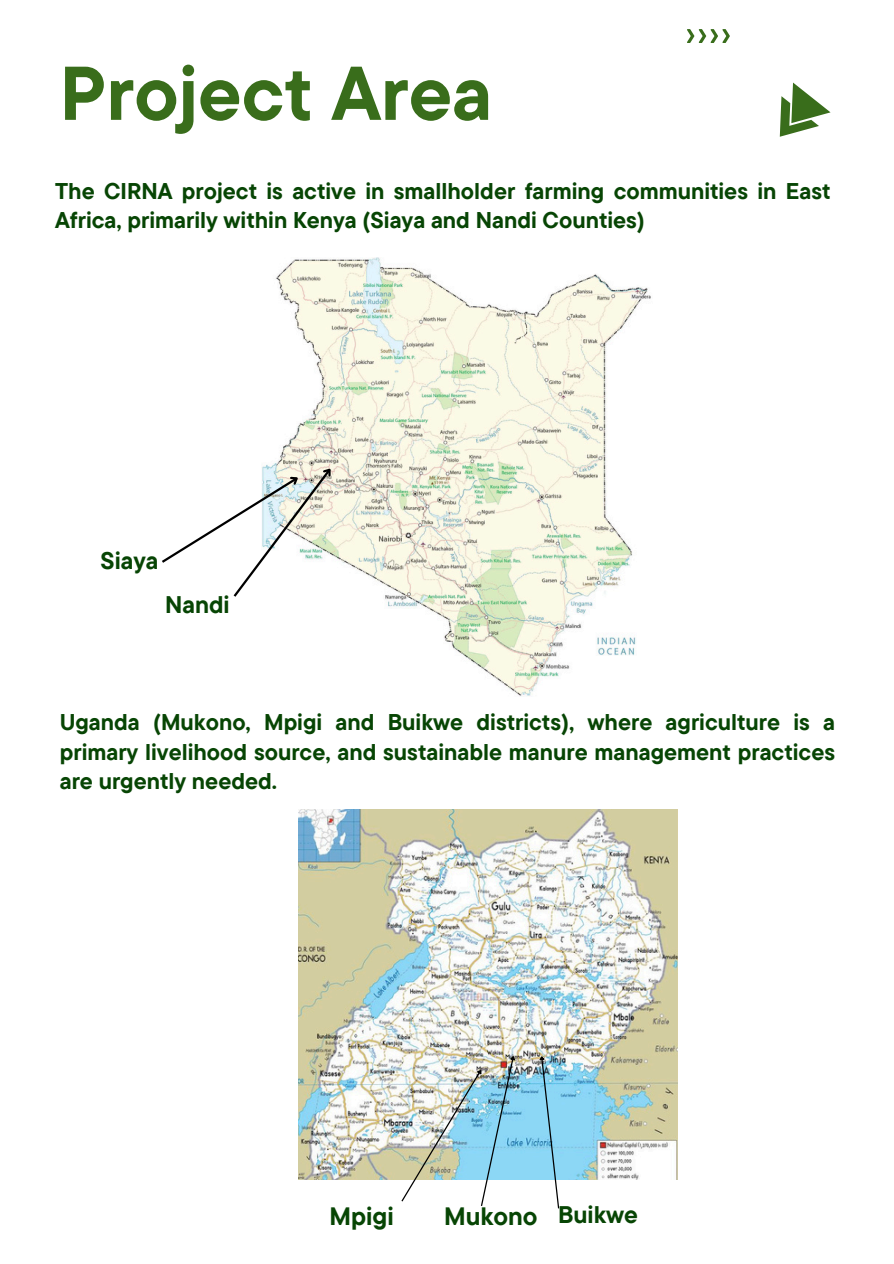
<style>
.page{position:relative;width:894px;height:1264px;background:#fff}
.page>*{position:absolute;margin:0;border:0;box-sizing:border-box;transform-origin:0 0}
.t1{font:700 75.9px "TT Commons Pro";color:#396d1b}
.t2{font:700 25.05px "TT Commons Pro";color:#074504}
.t3{font:700 24px "TT Commons Pro";color:#074504}
.t4{font:700 22.65px/29.2px "TT Commons Pro";color:#074504}
</style>
<div class="page">
<svg style="left:687px;top:29px;width:42px;height:14px"></svg>
<svg style="left:779px;top:83px;width:51px;height:53px"></svg>
<img style="left:298px;top:809px;width:379px;height:370px">
<svg style="left:537px;top:1054px;width:23px;height:155px"></svg>
<img style="left:400px;top:1054px;width:118px;height:152px">
<img style="left:276px;top:257px;width:375px;height:439px">
<svg style="left:162px;top:463px;width:175px;height:136px"></svg>
<p class="t1" style="left:60px;top:44px;width:434px">Project Area</p>
<p class="t4" style="left:55px;top:176px;width:776px">The CIRNA project is active in smallholder farming communities in East<br>Africa, primarily within Kenya (Siaya and Nandi Counties)</p>
<p class="t3" style="left:101px;top:545px;width:59px">Siaya</p>
<p class="t3" style="left:165px;top:589px;width:66px">Nandi</p>
<p class="t4" style="left:60px;top:707px;width:776px;text-align:justify">Uganda (Mukono, Mpigi and Buikwe districts), where agriculture is a primary livelihood source, and sustainable manure management practices are urgently needed.</p>
<p class="t2" style="left:329px;top:1199px;width:66px">Mpigi</p>
<h1 class="t2" style="left:444px;top:1199px;width:95px">Mukono</h1>
<p class="t3" style="left:558px;top:1199px;width:81px">Buikwe</p>
</div>
